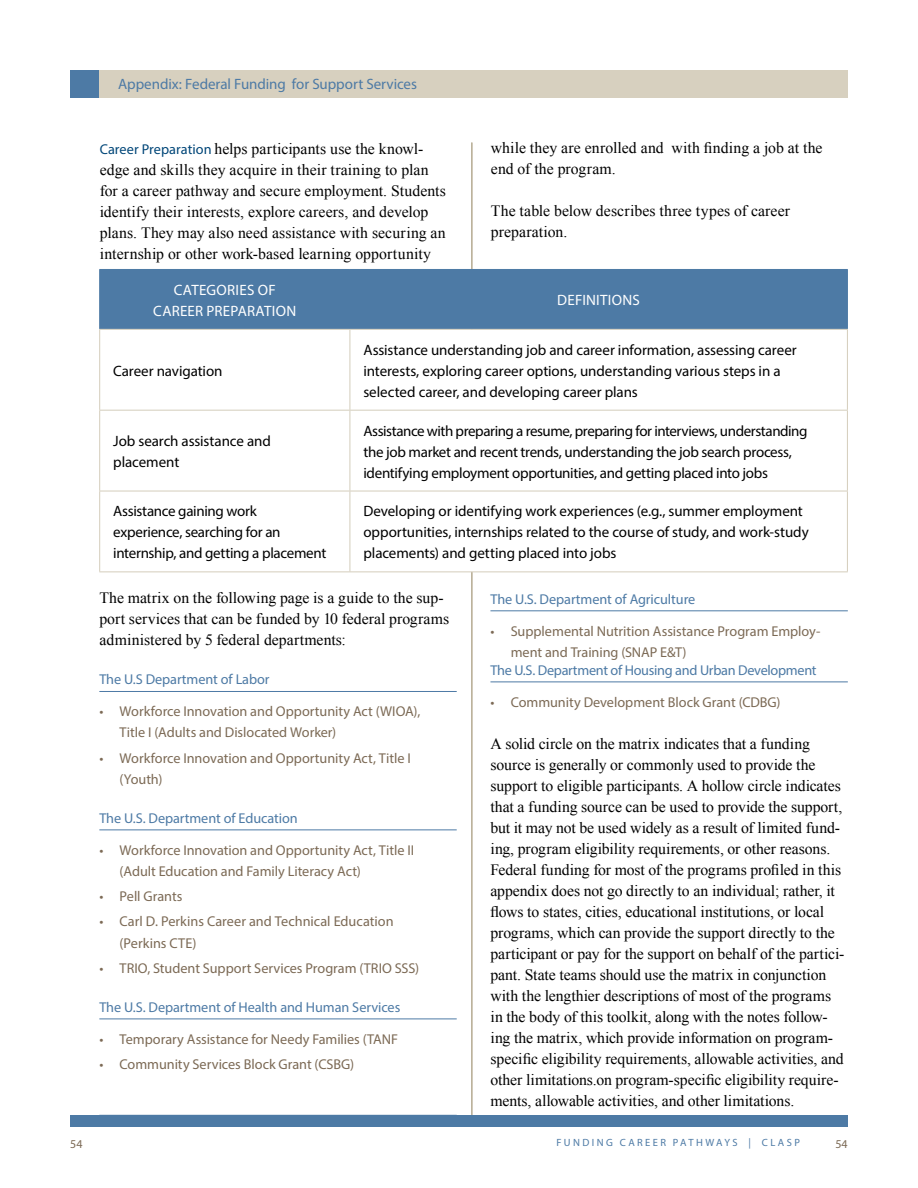
<style>
.page{position:relative;width:918px;height:1188px;background:#fff}
.page>*{position:absolute;margin:0;border:0;box-sizing:border-box;transform-origin:0 0}
.t1{font:15.75px/21px "Times New Roman";color:#000}
.t2{font:15px/21px "Myriad Pro";letter-spacing:-.01em;color:#000}
.t3{font:15px "Myriad Pro";letter-spacing:-.005em;color:#4d7aa5}
.t4{font:15px "Myriad Pro";letter-spacing:.025em;color:#fff}
.t5{font:14.25px/21px "Myriad Pro";color:#7c6a55}
.t6{font:14.25px "Myriad Pro";letter-spacing:-.005em;color:#4d7aa5}
.t7{font:12px "Myriad Pro";color:#7c6a55}
.t8{font:10.5px "Myriad Pro";letter-spacing:.23em;color:#4d7aa5}
.s1{font-family:"Myriad Pro";font-size:14.25px;color:#004678}
</style>
<div class="page">
<hr style="left:472px;top:142px;width:1px;height:976px;background:#b9b098">
<div style="left:70px;top:1118px;width:778px;height:9px;background:#4d7aa5"></div>
<hr style="left:471px;top:142px;width:1px;height:981px;background:#b9b098">
<div style="left:70px;top:70px;width:778px;height:28px;background:#d7d0bf"></div>
<div style="left:70px;top:70px;width:29px;height:28px;background:#4d7aa5"></div>
<div style="left:70px;top:1115px;width:778px;height:9px;background:#4d7aa5"></div>
<div style="left:100px;top:270px;width:747px;height:59px;background:#4d7aa5"></div>
<svg style="left:100px;top:330px;width:747px;height:242px"></svg>
<hr style="left:350px;top:411px;width:1px;height:80px;background:#d4cdbc">
<hr style="left:99px;top:491px;width:251px;height:1px;background:#d4cdbc">
<hr style="left:350px;top:491px;width:498px;height:1px;background:#d4cdbc">
<hr style="left:350px;top:491px;width:1px;height:81px;background:#d4cdbc">
<hr style="left:99px;top:410px;width:251px;height:1px;background:#d4cdbc">
<hr style="left:350px;top:330px;width:1px;height:80px;background:#d4cdbc">
<hr style="left:350px;top:410px;width:498px;height:1px;background:#d4cdbc">
<hr style="left:350px;top:270px;width:1px;height:59px;background:#4d7aa5">
<hr style="left:99px;top:269px;width:251px;height:1px;background:#4d7aa5">
<hr style="left:99px;top:270px;width:1px;height:59px;background:#4d7aa5">
<hr style="left:350px;top:269px;width:498px;height:1px;background:#4d7aa5">
<hr style="left:847px;top:270px;width:1px;height:59px;background:#4d7aa5">
<hr style="left:99px;top:329px;width:251px;height:1px;background:#d4cdbc">
<hr style="left:99px;top:330px;width:1px;height:80px;background:#d4cdbc">
<hr style="left:350px;top:329px;width:498px;height:1px;background:#d4cdbc">
<hr style="left:847px;top:330px;width:1px;height:80px;background:#d4cdbc">
<hr style="left:99px;top:411px;width:1px;height:80px;background:#d4cdbc">
<hr style="left:847px;top:411px;width:1px;height:80px;background:#d4cdbc">
<hr style="left:99px;top:491px;width:1px;height:81px;background:#d4cdbc">
<hr style="left:847px;top:491px;width:1px;height:81px;background:#d4cdbc">
<hr style="left:99px;top:572px;width:251px;height:1px;background:#d4cdbc">
<hr style="left:350px;top:572px;width:498px;height:1px;background:#d4cdbc">
<hr style="left:99px;top:691px;width:358px;height:1px;background:#4d7aa5">
<hr style="left:99px;top:830px;width:358px;height:1px;background:#4d7aa5">
<hr style="left:99px;top:1019px;width:358px;height:1px;background:#4d7aa5">
<hr style="left:490px;top:610px;width:358px;height:1px;background:#4d7aa5">
<hr style="left:490px;top:682px;width:358px;height:1px;background:#4d7aa5">
<p class="t3" style="left:118px;top:75px;width:300px">Appendix: Federal Funding for Support Services</p>
<p class="t7" style="left:70px;top:1136px;width:14px">54</p>
<p class="t1" style="left:100px;top:138px;width:348px"><span class="s1">Career Preparation</span> helps participants use the knowl&shy;edge and skills they acquire in their training to plan for a career pathway and secure employment. Students identify their interests, explore careers, and develop plans. They may also need assistance with securing an internship or other work-based learning opportunity</p>
<p class="t1" style="left:491px;top:137px;width:333px">while they are enrolled and with finding a job at the end of the program.</p>
<p class="t1" style="left:491px;top:200px;width:301px">The table below describes three types of career preparation.</p>
<p class="t4" style="left:174px;top:281px;width:18px">Categories</p>
<p class="t4" style="left:258px;top:281px;width:6px">of</p>
<p class="t4" style="left:153px;top:302px;width:15px">Career</p>
<p class="t4" style="left:207px;top:302px;width:12px">Preparation</p>
<p class="t2" style="left:113px;top:360px;width:111px">Career navigation</p>
<p class="t4" style="left:557px;top:291px;width:13px">Definitions</p>
<p class="t2" style="left:363px;top:339px;width:435px">Assistance understanding job and career information, assessing career interests, exploring career options, understanding various steps in a selected career, and developing career plans</p>
<p class="t2" style="left:113px;top:430px;width:159px">Job search assistance and placement</p>
<p class="t2" style="left:363px;top:420px;width:446px">Assistance with preparing a resume, preparing for interviews, understanding the job market and recent trends, understanding the job search process, identifying employment opportunities, and getting placed into jobs</p>
<p class="t2" style="left:113px;top:501px;width:215px">Assistance gaining work experience, searching for an internship, and getting a placement</p>
<p class="t2" style="left:363px;top:501px;width:447px">Developing or identifying work experiences (e.g., summer employment opportunities, internships related to the course of study, and work-study placements) and getting placed into jobs</p>
<p class="t1" style="left:99px;top:587px;width:351px">The matrix on the following page is a guide to the sup&shy;port services that can be funded by 10 federal programs administered by 5 federal departments:</p>
<p class="t6" style="left:99px;top:671px;width:172px">The U.S Department of Labor</p>
<p class="t5" style="left:120px;top:701px;width:302px;text-indent:-20px">• Workforce Innovation and Opportunity Act (WIOA),<br>Title I (Adults and Dislocated Worker)</p>
<p class="t5" style="left:120px;top:747px;width:293px;text-indent:-20px">• Workforce Innovation and Opportunity Act, Title I (Youth)</p>
<p class="t6" style="left:99px;top:809px;width:200px">The U.S. Department of Education</p>
<p class="t5" style="left:120px;top:839px;width:296px;text-indent:-20px">• Workforce Innovation and Opportunity Act, Title II (Adult Education and Family Literacy Act)</p>
<p class="t5" style="left:99px;top:886px;width:85px">• Pell Grants</p>
<p class="t5" style="left:120px;top:911px;width:276px;text-indent:-20px">• Carl D. Perkins Career and Technical Education (Perkins CTE)</p>
<p class="t5" style="left:99px;top:957px;width:321px">• TRIO, Student Support Services Program (TRIO SSS)</p>
<p class="t6" style="left:99px;top:998px;width:302px">The U.S. Department of Health and Human Services</p>
<p class="t5" style="left:99px;top:1028px;width:300px">• Temporary Assistance for Needy Families (TANF</p>
<p class="t5" style="left:99px;top:1054px;width:256px">• Community Services Block Grant (CSBG)</p>
<p class="t6" style="left:490px;top:590px;width:206px">The U.S. Department of Agriculture</p>
<p class="t5" style="left:511px;top:620px;width:311px;text-indent:-20px">• Supplemental Nutrition Assistance Program Employ&shy;ment and Training (SNAP E&amp;T)</p>
<p class="t6" style="left:490px;top:661px;width:328px">The U.S. Department of Housing and Urban Development</p>
<p class="t5" style="left:490px;top:691px;width:292px">• Community Development Block Grant (CDBG)</p>
<p class="t1" style="left:490px;top:733px;width:355px">A solid circle on the matrix indicates that a funding source is generally or commonly used to provide the support to eligible participants. A hollow circle indicates that a funding source can be used to provide the support, but it may not be used widely as a result of limited fund&shy;ing, program eligibility requirements, or other reasons.<br>Federal funding for most of the programs profiled in this appendix does not go directly to an individual; rather, it flows to states, cities, educational institutions, or local programs, which can provide the support directly to the participant or pay for the support on behalf of the partici&shy;pant. State teams should use the matrix in conjunction with the lengthier descriptions of most of the programs in the body of this toolkit, along with the notes follow&shy;ing the matrix, which provide information on program&shy;specific eligibility requirements, allowable activities, and other limitations.on program-specific eligibility require&shy;ments, allowable activities, and other limitations.</p>
<p class="t8" style="left:556px;top:1136px;width:244px">funding Career Pathways | clasp</p>
<p class="t7" style="left:835px;top:1136px;width:14px">54</p>
</div>
